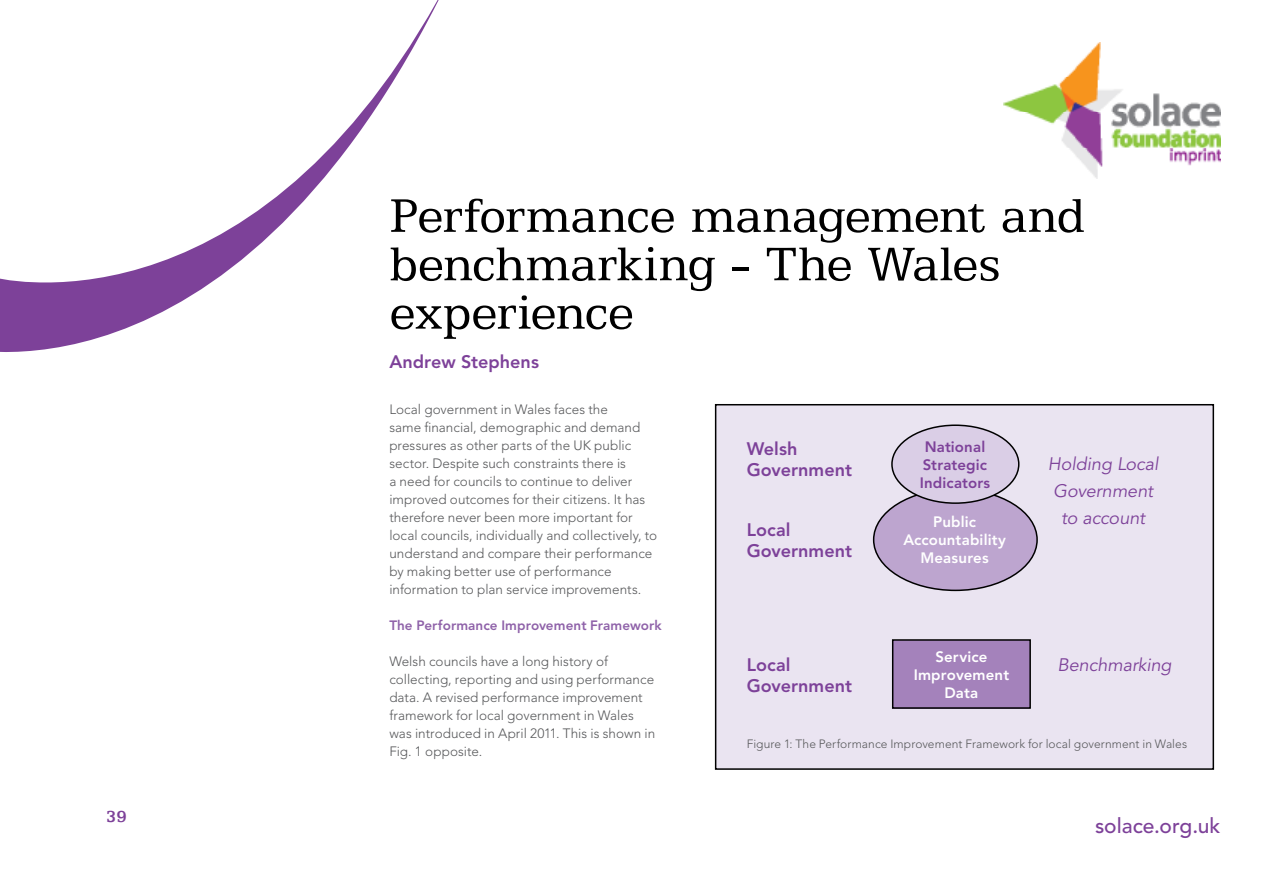
<style>
.page{position:relative;width:1263px;height:893px;background:#fff}
.page>*{position:absolute;margin:0;border:0;box-sizing:border-box;transform-origin:0 0}
.t1{font:53.1px/48.4px "Egyptian 505 BT";letter-spacing:-.015em;color:#000}
.t2{font:500 21px "Avenir";color:#7d4199}
.t3{font:800 18px/21px "Avenir";letter-spacing:.005em;color:#7d4199}
.t4{font:italic 18px/27px "Avenir";color:#7d4199;text-align:center}
.t5{font:700 18px "Egyptian 505 BT";color:#7d4199}
.t6{font:800 15px/18px "Avenir";letter-spacing:.01em;color:#fff;text-align:center}
.t7{font:800 15px/18px "Avenir";letter-spacing:.01em;color:#7d4199;text-align:center}
.t8{font:300 13.5px/18px "Avenir";color:#58595b}
.t9{font:800 13.5px "Avenir";letter-spacing:.005em;color:#8f62a9}
.t10{font:300 12px "Avenir";letter-spacing:.005em;color:#58595b}
</style>
<div class="page">
<svg style="left:0;top:0;width:439px;height:352px"></svg>
<img style="left:1004px;top:43px;width:216px;height:135px">
<div style="left:716px;top:405px;width:497px;height:364px;background:#eae4f1"></div>
<div style="left:715px;top:404px;width:499px;height:366px;border:2px solid #000"></div>
<div style="left:874px;top:489px;width:163px;height:101px;background:#bda5cf;border-radius:50%"></div>
<div style="left:892px;top:425px;width:127px;height:78px;background:#dacee6;border-radius:50%"></div>
<div style="left:891px;top:424px;width:128px;height:80px;border:2px solid #000;border-radius:50%"></div>
<div style="left:893px;top:640px;width:137px;height:68px;background:#a482bb"></div>
<div style="left:892px;top:639px;width:139px;height:70px;border:2px solid #000"></div>
<h3 class="t5" style="left:106px;top:806px;width:22px">39</h3>
<p class="t1" style="left:389px;top:190px;width:697px">Performance management and benchmarking - The Wales experience</p>
<p class="t3" style="left:389px;top:351px;width:151px">Andrew Stephens</p>
<p class="t8" style="left:389px;top:401px;width:269px">Local government in Wales faces the<br>same financial, demographic and demand pressures as other parts of the UK public sector. Despite such constraints there is<br>a need for councils to continue to deliver improved outcomes for their citizens. It has therefore never been more important for local councils, individually and collectively, to understand and compare their performance by making better use of performance information to plan service improvements.</p>
<p class="t9" style="left:389px;top:618px;width:274px">The Performance Improvement Framework</p>
<p class="t8" style="left:389px;top:653px;width:267px">Welsh councils have a long history of collecting, reporting and using performance data. A revised performance improvement framework for local government in Wales was introduced in April 2011. This is shown in Fig. 1 opposite.</p>
<p class="t3" style="left:747px;top:438px;width:107px">Welsh<br>Government</p>
<p class="t3" style="left:747px;top:520px;width:107px">Local<br>Government</p>
<p class="t3" style="left:747px;top:654px;width:107px">Local<br>Government</p>
<p class="t7" style="left:920px;top:438px;width:72px">National<br>Strategic<br>Indicators</p>
<p class="t6" style="left:903px;top:513px;width:104px">Public<br>Accountability<br>Measures</p>
<p class="t4" style="left:1048px;top:451px;width:112px">Holding Local<br>Government to account</p>
<p class="t6" style="left:914px;top:647px;width:97px">Service<br>Improvement<br>Data</p>
<p class="t4" style="left:1057px;top:652px;width:116px">Benchmarking</p>
<p class="t10" style="left:747px;top:737px;width:442px">Figure 1: The Performance Improvement Framework for local government in Wales</p>
<p class="t2" style="left:1095px;top:814px;width:127px">solace.org.uk</p>
</div>
